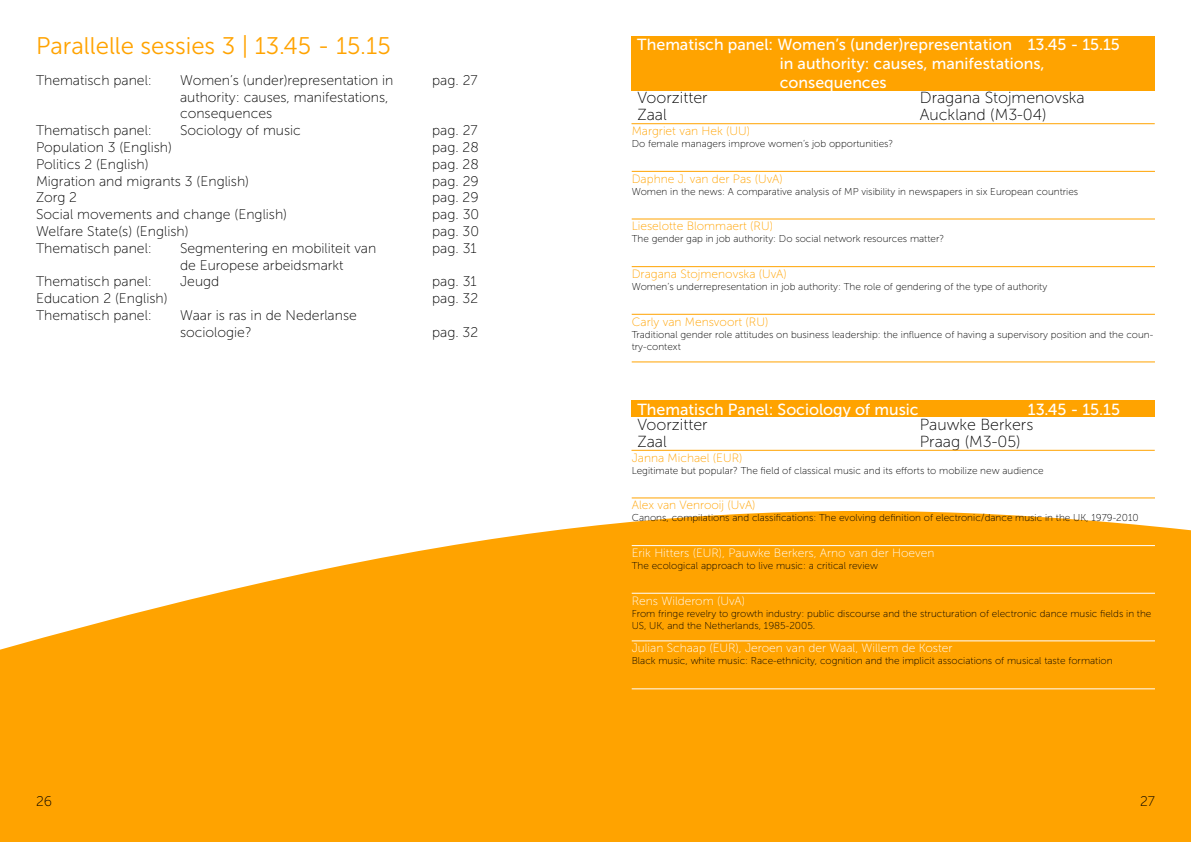
<style>
.page{position:relative;width:1191px;height:842px;background:#fff}
.page>*{position:absolute;margin:0;border:0;box-sizing:border-box;transform-origin:0 0}
.t1{font:24px "Museo Sans 300";color:#ffa300}
.t2{font:16px/19.2px "Museo Sans 500";color:#fff}
.t3{font:16px "Museo Sans 100";color:#000}
.t4{font:14px/16.8px "Museo Sans 100";color:#000}
.t5{font:12px "Museo Sans 100";color:#ffa300}
.t6{font:12px "Museo Sans 100";color:#fff}
.t7{font:10px/12px "Museo Sans 100";color:#000}
</style>
<div class="page">
<svg style="left:0;top:497px;width:1191px;height:345px;background:#ffb026"></svg>
<hr style="left:631px;top:171px;width:524px;height:1px;background:#ffa300">
<hr style="left:631px;top:123px;width:523px;height:1px;background:#ffa300">
<hr style="left:631px;top:219px;width:524px;height:1px;background:#ffa300">
<hr style="left:631px;top:266px;width:524px;height:1px;background:#ffa300">
<hr style="left:631px;top:314px;width:524px;height:1px;background:#ffa300">
<hr style="left:631px;top:362px;width:524px;height:1px;background:#ffa300">
<div style="left:631px;top:36px;width:524px;height:54px;background:#ffa300"></div>
<div style="left:631px;top:401px;width:524px;height:16px;background:#ffa300"></div>
<hr style="left:631px;top:498px;width:524px;height:1px;background:#ffa300">
<hr style="left:631px;top:450px;width:523px;height:1px;background:#ffa300">
<hr style="left:631px;top:545px;width:524px;height:1px;background:#fff">
<hr style="left:631px;top:593px;width:524px;height:1px;background:#fff">
<hr style="left:631px;top:640px;width:524px;height:1px;background:#fff">
<hr style="left:631px;top:688px;width:524px;height:1px;background:#fff">
<h1 class="t1" style="left:36px;top:33px;width:356px">Parallelle sessies 3 | 13.45 - 15.15</h1>
<h3 class="t4" style="left:36px;top:72px;width:117px">Thematisch panel:</h3>
<h3 class="t4" style="left:180px;top:72px;width:215px">Women’s (under)representation in</h3>
<h3 class="t4" style="left:432px;top:72px;width:47px">pag. 27</h3>
<h3 class="t4" style="left:180px;top:89px;width:210px">authority: causes, manifestations, consequences</h3>
<h3 class="t4" style="left:36px;top:122px;width:117px">Thematisch panel:</h3>
<h3 class="t4" style="left:180px;top:122px;width:122px">Sociology of music</h3>
<h3 class="t4" style="left:432px;top:122px;width:47px">pag. 27</h3>
<h3 class="t4" style="left:36px;top:139px;width:137px">Population 3 (English)</h3>
<h3 class="t4" style="left:432px;top:139px;width:48px">pag. 28</h3>
<h3 class="t4" style="left:36px;top:156px;width:114px">Politics 2 (English)</h3>
<h3 class="t4" style="left:432px;top:156px;width:48px">pag. 28</h3>
<h3 class="t4" style="left:36px;top:173px;width:215px">Migration and migrants 3 (English)</h3>
<h3 class="t4" style="left:432px;top:173px;width:48px">pag. 29</h3>
<h3 class="t4" style="left:36px;top:189px;width:43px">Zorg 2</h3>
<h3 class="t4" style="left:432px;top:189px;width:48px">pag. 29</h3>
<h3 class="t4" style="left:36px;top:206px;width:253px">Social movements and change (English)</h3>
<h3 class="t4" style="left:432px;top:206px;width:48px">pag. 30</h3>
<h3 class="t4" style="left:36px;top:223px;width:154px">Welfare State(s) (English)</h3>
<h3 class="t4" style="left:432px;top:223px;width:48px">pag. 30</h3>
<h3 class="t4" style="left:36px;top:240px;width:117px">Thematisch panel:</h3>
<h3 class="t4" style="left:180px;top:240px;width:198px">Segmentering en mobiliteit van</h3>
<h3 class="t4" style="left:432px;top:240px;width:46px">pag. 31</h3>
<h3 class="t4" style="left:180px;top:257px;width:165px">de Europese arbeidsmarkt</h3>
<h3 class="t4" style="left:36px;top:273px;width:117px">Thematisch panel:</h3>
<h3 class="t4" style="left:180px;top:273px;width:41px">Jeugd</h3>
<h3 class="t4" style="left:432px;top:273px;width:46px">pag. 31</h3>
<h3 class="t4" style="left:36px;top:290px;width:133px">Education 2 (English)</h3>
<h3 class="t4" style="left:432px;top:290px;width:48px">pag. 32</h3>
<h3 class="t4" style="left:36px;top:307px;width:117px">Thematisch panel:</h3>
<h3 class="t4" style="left:180px;top:307px;width:178px">Waar is ras in de Nederlanse sociologie?</h3>
<h3 class="t4" style="left:432px;top:324px;width:48px">pag. 32</h3>
<h2 class="t2" style="left:780px;top:35px;width:342px;text-indent:-142px">Thematisch panel: Women’s (under)representation 13.45 - 15.15 in authority: causes, manifestations, consequences</h2>
<h2 class="t3" style="left:637px;top:89px;width:72px">Voorzitter</h2>
<h2 class="t3" style="left:919px;top:89px;width:166px">Dragana Stojmenovska</h2>
<h2 class="t3" style="left:637px;top:106px;width:31px">Zaal</h2>
<h2 class="t3" style="left:919px;top:106px;width:128px">Auckland (M3-04)</h2>
<p class="t7" style="left:631px;top:138px;width:263px">Do female managers improve women’s job opportunities?</p>
<p class="t5" style="left:631px;top:125px;width:120px">Margriet van Hek (UU)</p>
<p class="t5" style="left:631px;top:172px;width:153px">Daphne J. van der Pas (UvA)</p>
<p class="t7" style="left:631px;top:185px;width:448px">Women in the news: A comparative analysis of MP visibility in newspapers in six European countries</p>
<p class="t5" style="left:631px;top:220px;width:143px">Lieselotte Blommaert (RU)</p>
<p class="t7" style="left:631px;top:233px;width:314px">The gender gap in job authority: Do social network resources matter?</p>
<p class="t5" style="left:631px;top:268px;width:157px">Dragana Stojmenovska (UvA)</p>
<p class="t7" style="left:631px;top:281px;width:417px">Women’s underrepresentation in job authority: The role of gendering of the type of authority</p>
<p class="t5" style="left:631px;top:315px;width:138px">Carly van Mensvoort (RU)</p>
<p class="t7" style="left:631px;top:328px;width:523px">Traditional gender role attitudes on business leadership: the influence of having a supervisory position and the coun&shy;try-context</p>
<h2 class="t2" style="left:637px;top:400px;width:283px">Thematisch Panel: Sociology of music</h2>
<h2 class="t2" style="left:1027px;top:400px;width:94px">13.45 - 15.15</h2>
<h2 class="t3" style="left:637px;top:416px;width:72px">Voorzitter</h2>
<h2 class="t3" style="left:919px;top:416px;width:115px">Pauwke Berkers</h2>
<h2 class="t3" style="left:637px;top:433px;width:31px">Zaal</h2>
<h2 class="t3" style="left:919px;top:433px;width:102px">Praag (M3-05)</h2>
<p class="t7" style="left:631px;top:464px;width:413px">Legitimate but popular? The field of classical music and its efforts to mobilize new audience</p>
<p class="t5" style="left:631px;top:451px;width:112px">Janna Michael (EUR)</p>
<p class="t5" style="left:631px;top:499px;width:125px">Alex van Venrooij (UvA)</p>
<p class="t7" style="left:631px;top:512px;width:508px">Canons, compilations and classifications: The evolving definition of electronic/dance music in the UK, 1979-2010</p>
<p class="t6" style="left:631px;top:546px;width:304px">Erik Hitters (EUR), Pauwke Berkers, Arno van der Hoeven</p>
<p class="t7" style="left:631px;top:560px;width:248px">The ecological approach to live music: a critical review</p>
<p class="t6" style="left:631px;top:594px;width:115px">Rens Wilderom (UvA)</p>
<p class="t7" style="left:631px;top:607px;width:521px">From fringe revelry to growth industry: public discourse and the structuration of electronic dance music fields in the<br>US, UK, and the Netherlands, 1985-2005.</p>
<p class="t6" style="left:631px;top:642px;width:322px">Julian Schaap (EUR), Jeroen van der Waal, Willem de Koster</p>
<p class="t7" style="left:631px;top:655px;width:482px">Black music, white music: Race-ethnicity, cognition and the implicit associations of musical taste formation</p>
<h3 class="t4" style="left:36px;top:793px;width:18px">26</h3>
<h3 class="t4" style="left:1140px;top:793px;width:16px">27</h3>
</div>
